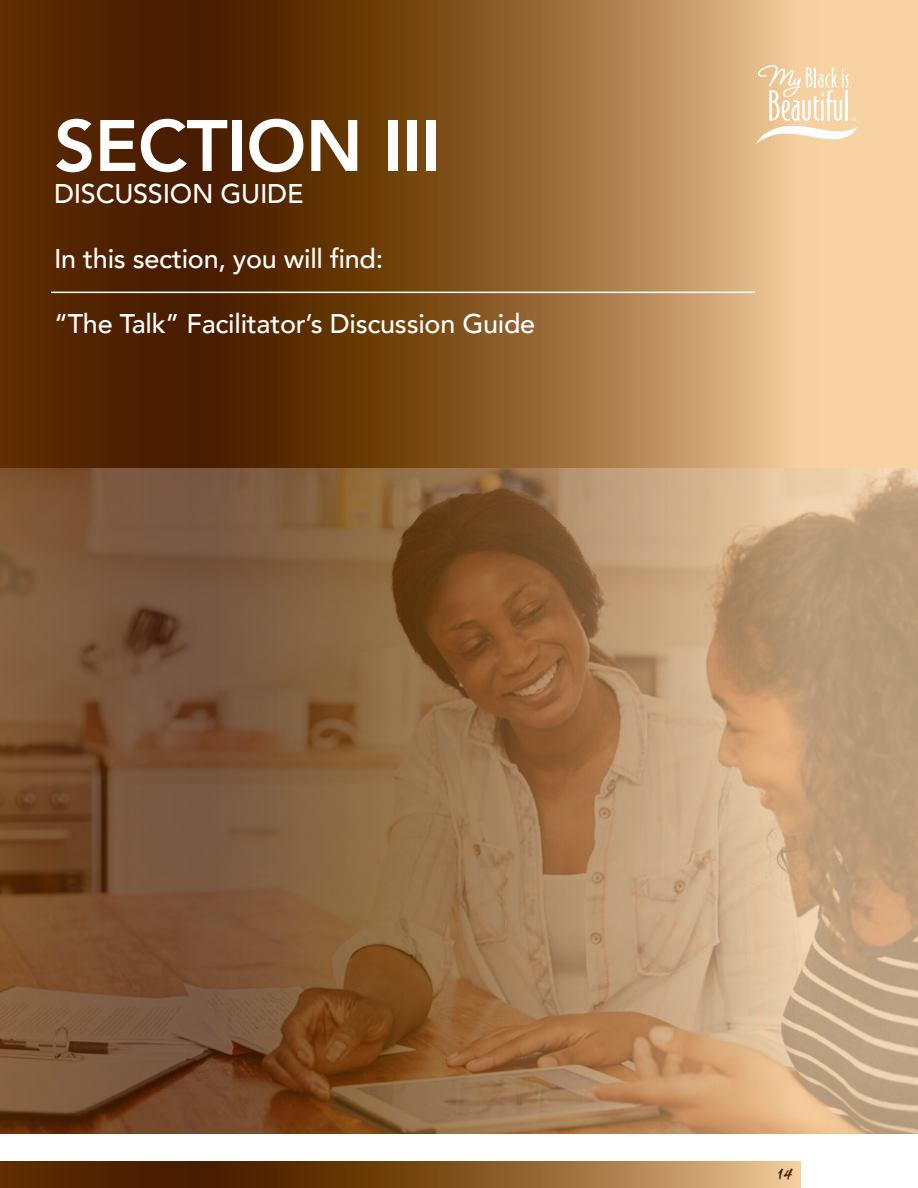
<style>
.page{position:relative;width:918px;height:1188px;background:#fff}
.page>*{position:absolute;margin:0;border:0;box-sizing:border-box;transform-origin:0 0}
.t1{font:800 72px "Avenir";letter-spacing:-.01em;color:#fff}
.t2{font:500 27px "Avenir";letter-spacing:-.01em;color:#fff}
.t3{font:18px "Freeland";color:#482711}
</style>
<div class="page">
<svg style="left:0;top:1161px;width:801px;height:27px;background:#825427"></svg>
<svg style="left:0;top:0;width:918px;height:468px;background:#8f6235"></svg>
<hr style="left:51px;top:292px;width:704px;height:1px;background:#fff">
<svg style="left:756px;top:65px;width:102px;height:79px"></svg>
<img style="left:0;top:468px;width:918px;height:666px">
<h1 class="t1" style="left:54px;top:90px;width:389px">SECTION III</h1>
<p class="t2" style="left:54px;top:171px;width:251px">DISCUSSION GUIDE</p>
<p class="t2" style="left:54px;top:235px;width:331px">In this section, you will find:</p>
<p class="t2" style="left:54px;top:300px;width:483px">“The Talk” Facilitator’s Discussion Guide</p>
<p class="t3" style="left:778px;top:1161px;width:17px">14</p>
</div>
